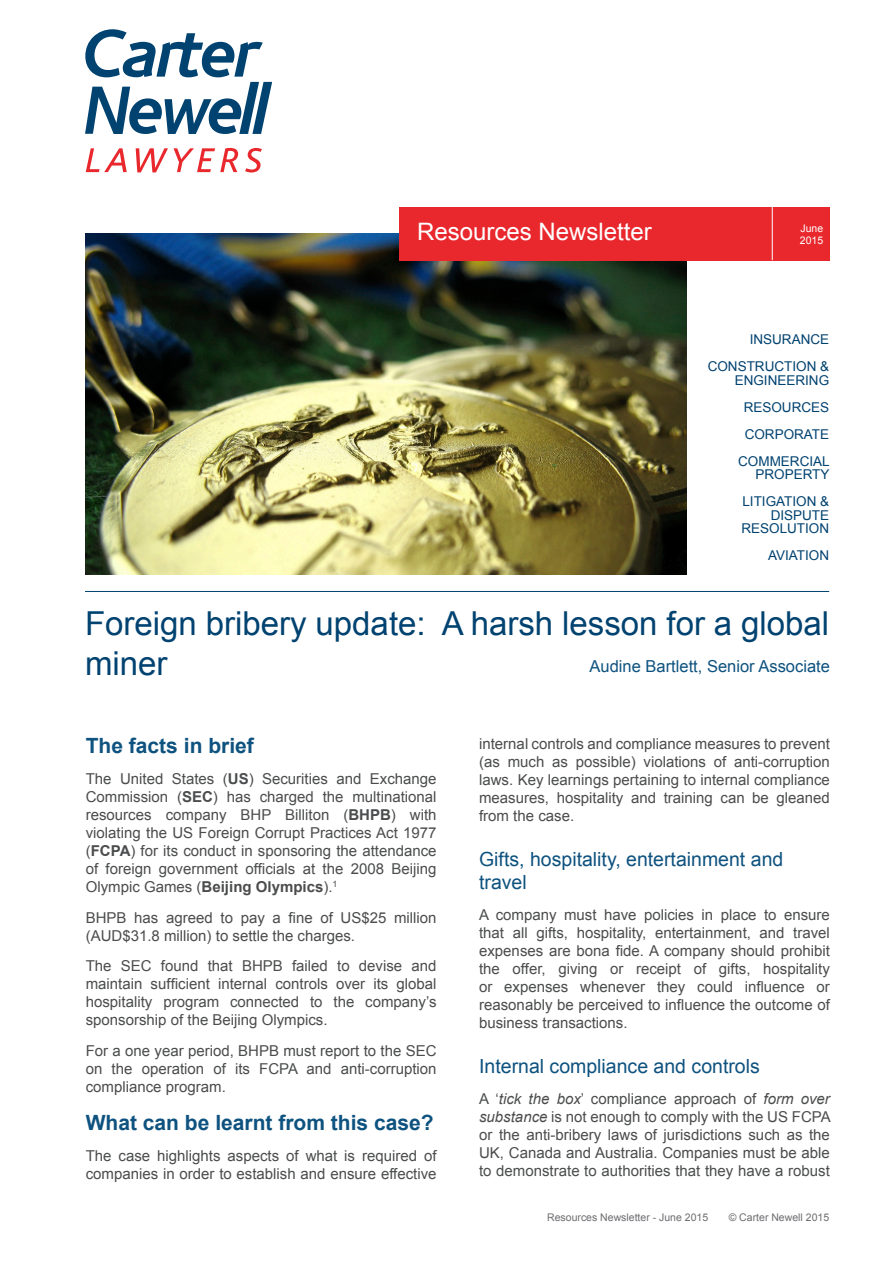
<style>
.page{position:relative;width:893px;height:1263px;background:#fff}
.page>*{position:absolute;margin:0;border:0;box-sizing:border-box;transform-origin:0 0}
.t1{font:33px/39.6px "Arial";color:#004270}
.t2{font:24px "Arial";color:#fff}
.t3{font:700 21px "Arial";color:#0e527f}
.t4{font:19.5px/23.4px "Arial";color:#0e527f}
.t5{font:16.5px "Arial";color:#0e527f}
.t6{font:15px/18px "Arial";color:#4b4c4d;text-align:justify}
.t7{font:13.5px/27px "Arial";color:#004270;text-align:right}
.t8{font:10.5px "Arial";color:#6c6d70}
.t9{font:10.5px/12px "Arial";color:#fff}
.s1{font-weight:700}
.s2{font-style:italic}
</style>
<div class="page">
<img style="left:85px;top:234px;width:601px;height:340px">
<svg style="left:86px;top:148px;width:41px;height:24px"></svg>
<svg style="left:245px;top:148px;width:17px;height:24px"></svg>
<svg style="left:136px;top:148px;width:102px;height:24px"></svg>
<svg style="left:85px;top:29px;width:187px;height:105px"></svg>
<hr style="left:85px;top:591px;width:744px;height:1px;background:#004270">
<div style="left:399px;top:207px;width:431px;height:53px;background:#e9282d"></div>
<hr style="left:772px;top:207px;width:1px;height:53px;background:#fff">
<h2 class="t2" style="left:417px;top:216px;width:236px">Resources Newsletter</h2>
<p class="t9" style="left:800px;top:222px;width:25px">June<br>2015</p>
<p class="t7" style="left:708px;top:326px;width:123px">INSURANCE<br>CONSTRUCTION &amp;</p>
<p class="t7" style="left:735px;top:367px;width:97px">ENGINEERING<br>RESOURCES<br>CORPORATE<br>COMMERCIAL</p>
<p class="t7" style="left:742px;top:461px;width:89px">PROPERTY<br>LITIGATION &amp;</p>
<p class="t7" style="left:741px;top:508px;width:89px;line-height:13.5px">DISPUTE<br>RESOLUTION</p>
<p class="t7" style="left:768px;top:542px;width:63px">AVIATION</p>
<h1 class="t1" style="left:85px;top:604px;width:746px">Foreign bribery update: A harsh lesson for a global miner</h1>
<p class="t5" style="left:590px;top:655px;width:242px">Audine Bartlett, Senior Associate</p>
<h3 class="t3" style="left:86px;top:732px;width:170px">The facts in brief</h3>
<p class="t6" style="left:86px;top:770px;width:352px">The United States (<span class="s1">US</span>) Securities and Exchange Commission (<span class="s1">SEC</span>) has charged the multinational resources company BHP Billiton (<span class="s1">BHPB</span>) with violating the US Foreign Corrupt Practices Act 1977 (<span class="s1">FCPA</span>) for its conduct in sponsoring the attendance of foreign government officials at the 2008 Beijing Olympic Games (<span class="s1">Beijing Olympics</span>).<sup>1</sup></p>
<p class="t6" style="left:86px;top:908px;width:352px">BHPB has agreed to pay a fine of US$25 million (AUD$31.8 million) to settle the charges.</p>
<p class="t6" style="left:86px;top:957px;width:352px">The SEC found that BHPB failed to devise and maintain sufficient internal controls over its global hospitality program connected to the company’s sponsorship of the Beijing Olympics.</p>
<p class="t6" style="left:86px;top:1042px;width:352px">For a one year period, BHPB must report to the SEC on the operation of its FCPA and anti-corruption compliance program.</p>
<h3 class="t3" style="left:86px;top:1109px;width:349px">What can be learnt from this case?</h3>
<p class="t6" style="left:86px;top:1147px;width:352px">The case highlights aspects of what is required of companies in order to establish and ensure effective</p>
<p class="t6" style="left:479px;top:735px;width:352px">internal controls and compliance measures to prevent (as much as possible) violations of anti-corruption laws. Key learnings pertaining to internal compliance measures, hospitality and training can be gleaned from the case.</p>
<h3 class="t4" style="left:479px;top:847px;width:306px">Gifts, hospitality, entertainment and travel</h3>
<p class="t6" style="left:479px;top:906px;width:352px">A company must have policies in place to ensure that all gifts, hospitality, entertainment, and travel expenses are bona fide. A company should prohibit the offer, giving or receipt of gifts, hospitality or expenses whenever they could influence or reasonably be perceived to influence the outcome of business transactions.</p>
<h3 class="t4" style="left:479px;top:1055px;width:282px">Internal compliance and controls</h3>
<p class="t6" style="left:479px;top:1090px;width:353px">A ‘<span class="s2">tick the box</span>’ compliance approach of <span class="s2">form over substance</span> is not enough to comply with the US FCPA or the anti-bribery laws of jurisdictions such as the UK, Canada and Australia. Companies must be able to demonstrate to authorities that they have a robust</p>
<p class="t8" style="left:547px;top:1210px;width:163px">Resources Newsletter - June 2015</p>
<p class="t8" style="left:729px;top:1210px;width:102px">© Carter Newell 2015</p>
</div>
